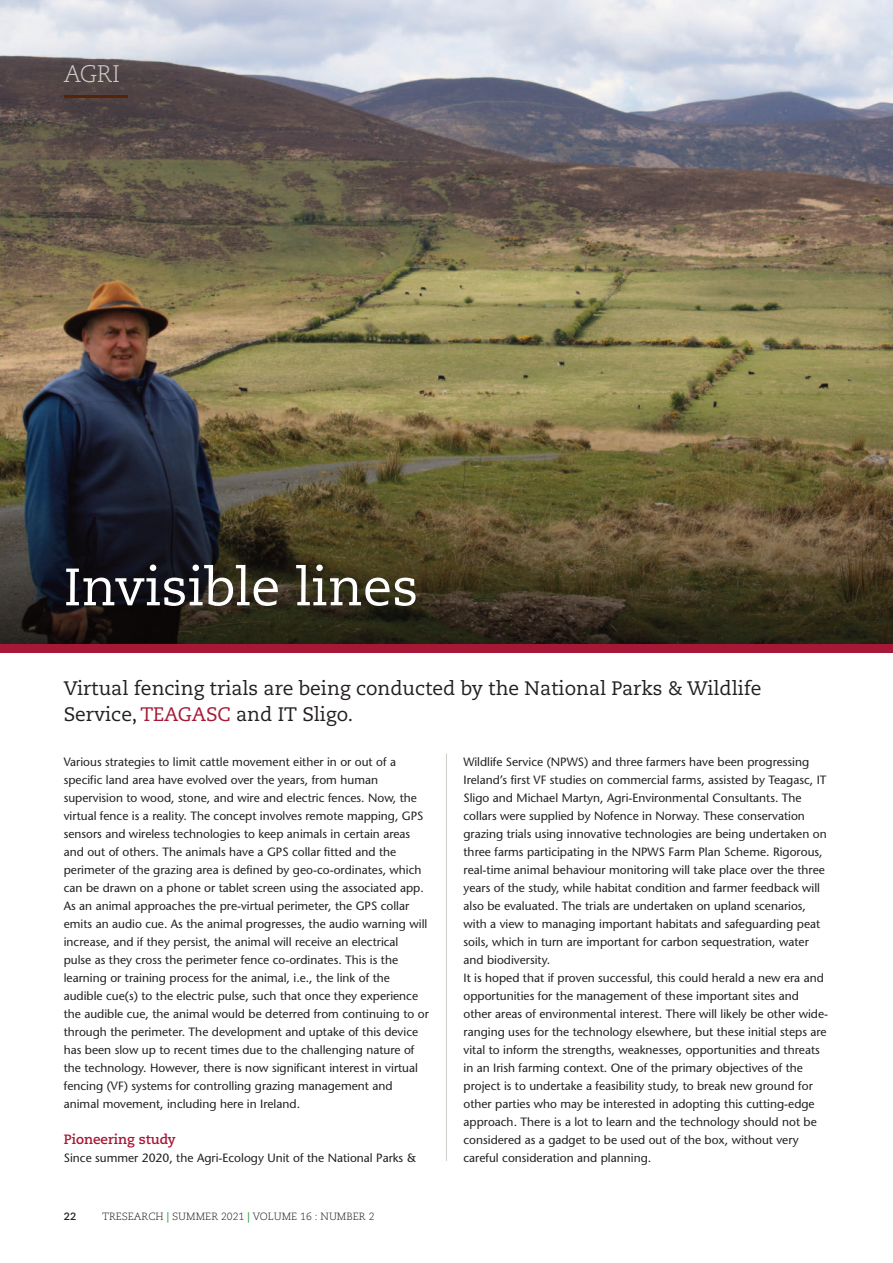
<style>
.page{position:relative;width:893px;height:1263px;background:#fff}
.page>*{position:absolute;margin:0;border:0;box-sizing:border-box;transform-origin:0 0}
.t1{font:52.5px "Caecilia";color:#fff}
.t2{font:300 24px "Caecilia";color:#cecac5}
.t3{font:19.5px/25.5px "Caecilia";color:#231f20}
.t4{font:700 13.5px "Caecilia";color:#a61836}
.t5{font:12px/18px "Stone Sans";color:#231f20}
.t6{font:300 10.5px "Caecilia";color:#231f20}
.t7{font:700 10.5px "Caecilia";color:#231f20}
.s1{color:#a61836}
.s2{font-weight:700;color:#29a347}
</style>
<div class="page">
<img style="left:0;top:0;width:893px;height:644px">
<hr style="left:64px;top:95px;width:64px;height:2px;background:#542404">
<div style="left:0;top:644px;width:893px;height:9px;background:#a61836"></div>
<hr style="left:446px;top:753px;width:1px;height:408px;background:#cecac5">
<p class="t2" style="left:64px;top:64px;width:58px">AGRI</p>
<p class="t1" style="left:64px;top:565px;width:356px">Invisible lines</p>
<p class="t3" style="left:64px;top:677px;width:699px">Virtual fencing trials are being conducted by the National Parks &amp; Wildlife<br>Service, <span class="s1">TEAGASC</span> and IT Sligo.</p>
<p class="t5" style="left:64px;top:754px;width:367px">Various strategies to limit cattle movement either in or out of a specific land area have evolved over the years, from human supervision to wood, stone, and wire and electric fences. Now, the virtual fence is a reality. The concept involves remote mapping, GPS sensors and wireless technologies to keep animals in certain areas and out of others. The animals have a GPS collar fitted and the perimeter of the grazing area is defined by geo-co-ordinates, which can be drawn on a phone or tablet screen using the associated app.<br>As an animal approaches the pre-virtual perimeter, the GPS collar emits an audio cue. As the animal progresses, the audio warning will increase, and if they persist, the animal will receive an electrical pulse as they cross the perimeter fence co-ordinates. This is the learning or training process for the animal, i.e., the link of the audible cue(s) to the electric pulse, such that once they experience the audible cue, the animal would be deterred from continuing to or through the perimeter. The development and uptake of this device has been slow up to recent times due to the challenging nature of the technology. However, there is now significant interest in virtual fencing (VF) systems for controlling grazing management and animal movement, including here in Ireland.</p>
<p class="t4" style="left:64px;top:1133px;width:114px">Pioneering study</p>
<p class="t5" style="left:64px;top:1150px;width:354px">Since summer 2020, the Agri-Ecology Unit of the National Parks &amp;</p>
<p class="t7" style="left:64px;top:1212px;width:14px">22</p>
<p class="t6" style="left:102px;top:1212px;width:274px">TRESEARCH <span class="s2">|</span> SUMMER 2021 <span class="s2">|</span> VOLUME 16 : NUMBER 2</p>
<p class="t5" style="left:463px;top:754px;width:365px">Wildlife Service (NPWS) and three farmers have been progressing Ireland’s first VF studies on commercial farms, assisted by Teagasc, IT Sligo and Michael Martyn, Agri-Environmental Consultants. The collars were supplied by Nofence in Norway. These conservation grazing trials using innovative technologies are being undertaken on three farms participating in the NPWS Farm Plan Scheme. Rigorous, real-time animal behaviour monitoring will take place over the three years of the study, while habitat condition and farmer feedback will also be evaluated. The trials are undertaken on upland scenarios, with a view to managing important habitats and safeguarding peat soils, which in turn are important for carbon sequestration, water and biodiversity.</p>
<p class="t5" style="left:463px;top:970px;width:366px">It is hoped that if proven successful, this could herald a new era and opportunities for the management of these important sites and other areas of environmental interest. There will likely be other wide&shy;ranging uses for the technology elsewhere, but these initial steps are vital to inform the strengths, weaknesses, opportunities and threats in an Irish farming context. One of the primary objectives of the project is to undertake a feasibility study, to break new ground for other parties who may be interested in adopting this cutting-edge approach. There is a lot to learn and the technology should not be considered as a gadget to be used out of the box, without very careful consideration and planning.</p>
</div>
